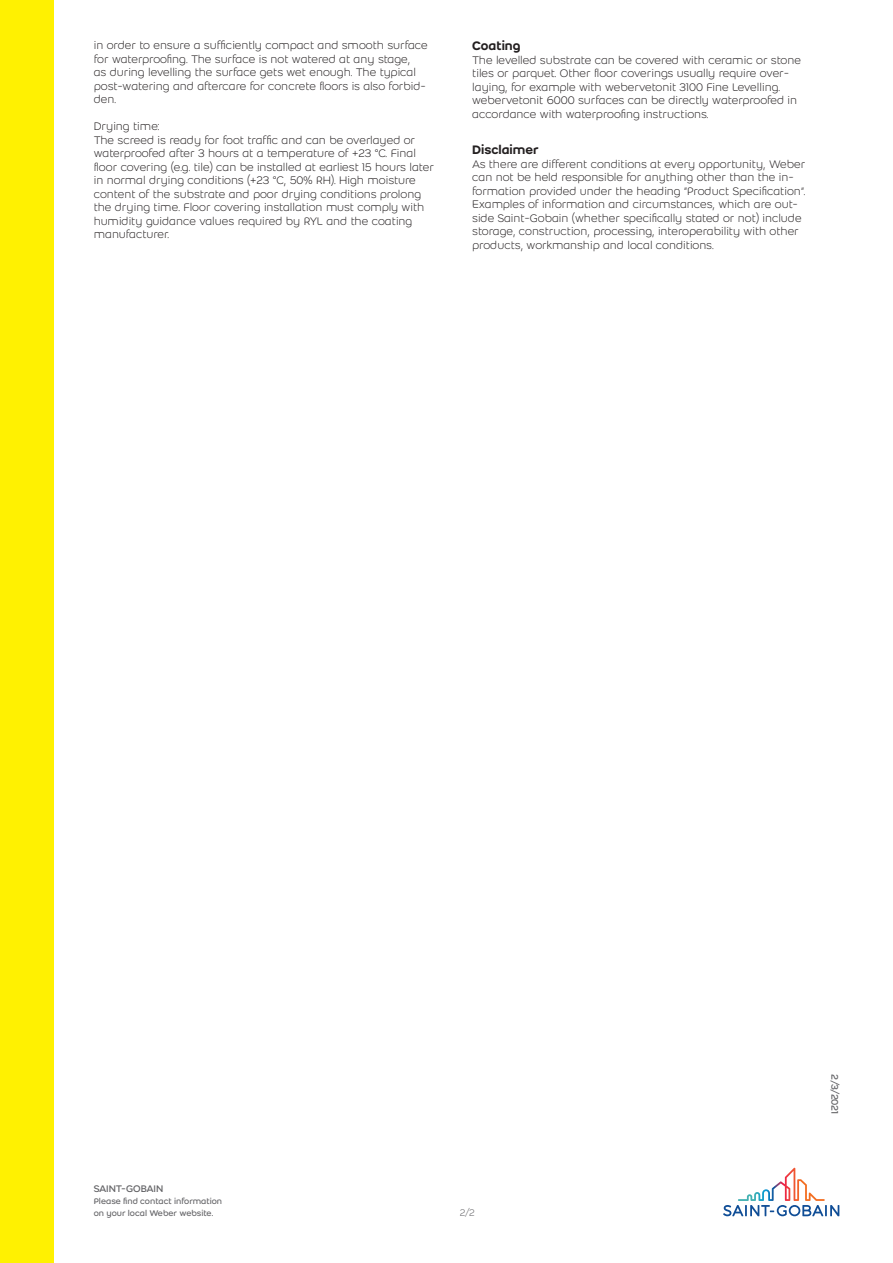
<style>
.page{position:relative;width:893px;height:1263px;background:#fff}
.page>*{position:absolute;margin:0;border:0;box-sizing:border-box;transform-origin:0 0}
.Second_header{font:500 13.5px "Weber";color:#231f20}
.Body_text{font:300 12px/13.5px "Weber";color:#231f20}
.Last_modification_da{font:10.5px "Weber";letter-spacing:-.02em;color:#636366}
.t1{font:300 10.5px "Weber";color:#636366}
.t2{font:9px/12px "Weber";color:#636366}
</style>
<div class="page">
<div style="left:0;top:0;width:54px;height:1263px;background:#fff101"></div>
<svg style="left:723px;top:1168px;width:116px;height:48px"></svg>
<p class="Body_text" style="left:94px;top:38px;width:336px">in order to ensure a sufficiently compact and smooth surface for waterproofing. The surface is not watered at any stage,<br>as during levelling the surface gets wet enough. The typical post-watering and aftercare for concrete floors is also forbid&shy;den.</p>
<p class="Body_text" style="left:94px;top:119px;width:342px">Drying time:<br>The screed is ready for foot traffic and can be overlayed or waterproofed after 3 hours at a temperature of +23 °C. Final floor covering (e.g. tile) can be installed at earliest 15 hours later in normal drying conditions (+23 °C, 50% RH). High moisture content of the substrate and poor drying conditions prolong the drying time. Floor covering installation must comply with humidity guidance values required by RYL and the coating manufacturer.</p>
<p class="Second_header" style="left:472px;top:36px;width:50px">Coating</p>
<p class="Body_text" style="left:472px;top:53px;width:330px">The levelled substrate can be covered with ceramic or stone tiles or parquet. Other floor coverings usually require over&shy;laying, for example with webervetonit 3100 Fine Levelling. webervetonit 6000 surfaces can be directly waterproofed in accordance with waterproofing instructions.</p>
<p class="Second_header" style="left:472px;top:140px;width:68px">Disclaimer</p>
<p class="Body_text" style="left:472px;top:157px;width:335px">As there are different conditions at every opportunity, Weber can not be held responsible for anything other than the in&shy;formation provided under the heading ”Product Specification”.<br>Examples of information and circumstances, which are out&shy;side Saint-Gobain (whether specifically stated or not) include storage, construction, processing, interoperability with other products, workmanship and local conditions.</p>
<p class="Last_modification_da" style="left:94px;top:1181px;width:71px">SAINT-GOBAIN</p>
<p class="t2" style="left:94px;top:1195px;width:130px">Please find contact information on your local Weber website.</p>
<p class="t1" style="left:460px;top:1206px;width:16px">2/2</p>
<p class="Last_modification_da" style="left:842px;top:1074px;width:41px;rotate:90deg">2/3/2021</p>
</div>
